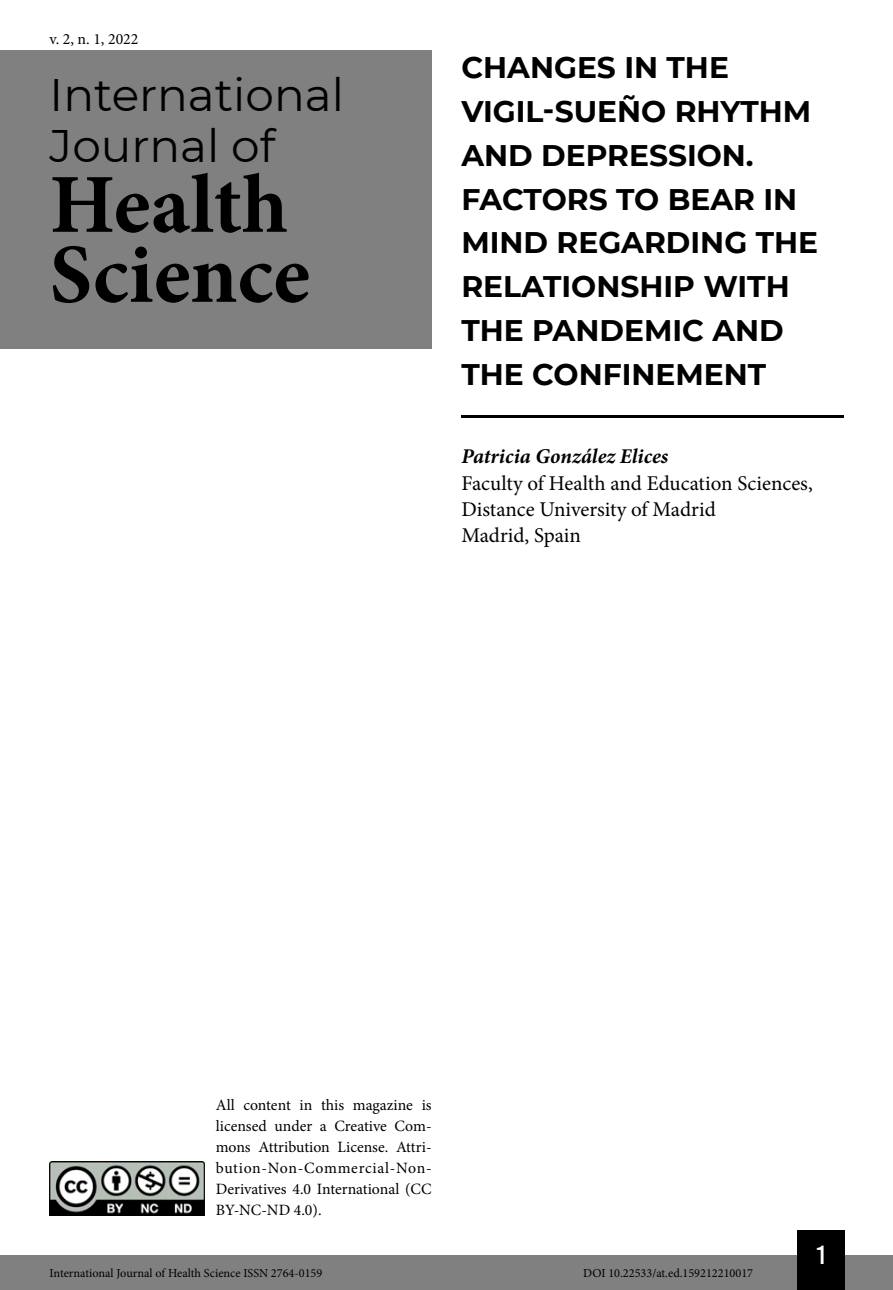
<style>
.page{position:relative;width:893px;height:1290px;background:#fff}
.page>*{position:absolute;margin:0;border:0;box-sizing:border-box;transform-origin:0 0}
.t1{font:700 84px/70px "Minion Pro";color:#000}
.t2{font:45.5px/50.8px "Montserrat";color:#000}
.Título_Artigo{font:700 29.75px/43.8px "Montserrat";color:#000}
.t3{font:26.25px "Bebas Kai";color:#fff}
.Infos_autor{font:21px/26.2px "Minion Pro";color:#000}
.Autor{font:italic 700 21px "Minion Pro";letter-spacing:.005em;color:#000}
.t4{font:15.75px/21px "Minion Pro";color:#000;text-align:justify}
.t5{font:12.25px "Minion Pro";color:#000}
</style>
<div class="page">
<div style="left:0;top:1255px;width:893px;height:35px;background:#808080"></div>
<div style="left:797px;top:1230px;width:48px;height:60px;background:#000"></div>
<img style="left:50px;top:1161px;width:154px;height:54px">
<div style="left:0;top:50px;width:432px;height:298px;background:#808080"></div>
<hr style="left:461px;top:415px;width:382px;height:3px;background:#000">
<p class="t4" style="left:50px;top:28px;width:90px">v. 2, n. 1, 2022</p>
<h2 class="t2" style="left:50px;top:68px;width:296px">International<br>Journal of</h2>
<h1 class="t1" style="left:50px;top:169px;width:262px">Health<br>Science</h1>
<p class="Título_Artigo" style="left:461px;top:44px;width:358px">CHANGES IN THE<br>VIGIL-SUEÑO RHYTHM<br>AND DEPRESSION.<br>FACTORS TO BEAR IN<br>MIND REGARDING THE<br>RELATIONSHIP WITH<br>THE PANDEMIC AND<br>THE CONFINEMENT</p>
<p class="Autor" style="left:461px;top:442px;width:208px">Patricia González Elices</p>
<p class="Infos_autor" style="left:461px;top:470px;width:353px">Faculty of Health and Education Sciences,<br>Distance University of Madrid</p>
<p class="Infos_autor" style="left:461px;top:522px;width:121px">Madrid, Spain</p>
<p class="t4" style="left:216px;top:1095px;width:217px">All content in this magazine is licensed under a Creative Com&shy;mons Attribution License. Attri&shy;bution-Non-Commercial-Non-Derivatives 4.0 International (CC BY-NC-ND 4.0).</p>
<h3 class="t3" style="left:817px;top:1241px;width:10px">1</h3>
<p class="t5" style="left:50px;top:1265px;width:274px">International Journal of Health Science ISSN 2764-0159</p>
<p class="t5" style="left:583px;top:1265px;width:171px">DOI 10.22533/at.ed.159212210017</p>
</div>
